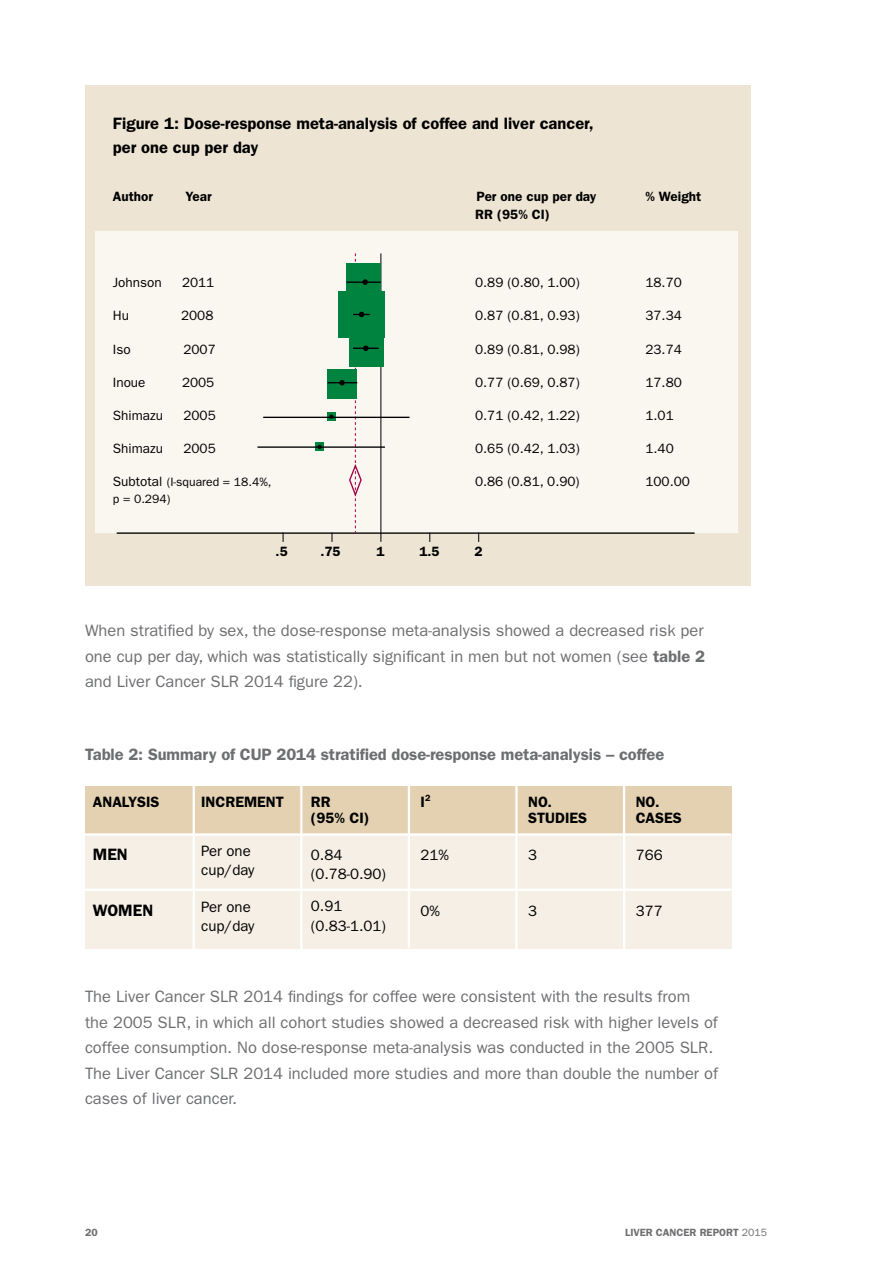
<style>
.page{position:relative;width:893px;height:1263px;background:#fff}
.page>*{position:absolute;margin:0;border:0;box-sizing:border-box;transform-origin:0 0}
.t1{font:16.5px/25.5px "ITC Franklin Gothic Std";color:#6d6e71;text-align:justify}
.t2{font:600 16.5px/24px "ITC Franklin Gothic Std";color:#000}
.t3{font:600 16.5px "ITC Franklin Gothic Std";letter-spacing:-.005em;color:#6d6e71}
.t4{font:15px/19.5px "ITC Franklin Gothic Std";color:#000}
.t5{font:600 15px/16.5px "ITC Franklin Gothic Std";color:#000}
.t6{font:13.5px "ITC Franklin Gothic Std";color:#000}
.t7{font:600 13.5px "ITC Franklin Gothic Std";color:#000}
.t8{font:12.15px "ITC Franklin Gothic Std";color:#000}
.t9{font:600 10.5px "ITC Franklin Gothic Std";color:#6d6e71}
.s1{font-size:13.5px}
.s2{font-weight:600}
.s3{font-weight:400}
</style>
<div class="page">
<div style="left:85px;top:85px;width:665px;height:500px;background:#eee4d3"></div>
<div style="left:95px;top:231px;width:643px;height:302px;background:#faf6f0"></div>
<hr style="left:117px;top:532px;width:578px;height:2px;background:#000">
<hr style="left:381px;top:253px;width:1px;height:289px;background:#000">
<div style="left:338px;top:291px;width:47px;height:47px;background:#00833e"></div>
<div style="left:349px;top:333px;width:34px;height:34px;background:#00833e"></div>
<div style="left:327px;top:412px;width:9px;height:9px;background:#00833e"></div>
<div style="left:347px;top:264px;width:34px;height:34px;background:#00833e"></div>
<hr style="left:263px;top:417px;width:146px;height:1px;background:#000">
<hr style="left:346px;top:281px;width:35px;height:2px;background:#000">
<svg style="left:328px;top:253px;width:51px;height:289px"></svg>
<div style="left:315px;top:443px;width:9px;height:8px;background:#00833e"></div>
<hr style="left:257px;top:446px;width:128px;height:2px;background:#000">
<svg style="left:317px;top:445px;width:5px;height:4px"></svg>
<div style="left:85px;top:829px;width:646px;height:119px;background:#f5efe5"></div>
<div style="left:85px;top:787px;width:646px;height:48px;background:#e3d1b1"></div>
<hr style="left:85px;top:833px;width:646px;height:3px;background:#fff">
<hr style="left:85px;top:889px;width:646px;height:2px;background:#fff">
<hr style="left:193px;top:784px;width:2px;height:171px;background:#fff">
<hr style="left:300px;top:784px;width:2px;height:171px;background:#fff">
<hr style="left:408px;top:784px;width:2px;height:164px;background:#fff">
<hr style="left:515px;top:784px;width:3px;height:167px;background:#fff">
<hr style="left:623px;top:784px;width:2px;height:171px;background:#fff">
<p class="t2" style="left:113px;top:112px;width:482px">Figure 1: Dose-response meta-analysis of coffee and liver cancer, per one cup per day</p>
<p class="t7" style="left:113px;top:189px;width:42px">Author</p>
<p class="t7" style="left:186px;top:189px;width:28px">Year</p>
<p class="t7" style="left:477px;top:189px;width:121px">Per one cup per day</p>
<p class="t7" style="left:645px;top:189px;width:57px">% Weight</p>
<p class="t7" style="left:475px;top:206px;width:76px">RR (95% CI)</p>
<p class="t6" style="left:113px;top:275px;width:50px">Johnson</p>
<p class="t6" style="left:182px;top:275px;width:34px">2011</p>
<p class="t6" style="left:475px;top:275px;width:106px">0.89 (0.80, 1.00)</p>
<p class="t6" style="left:645px;top:275px;width:38px">18.70</p>
<p class="t6" style="left:113px;top:308px;width:18px">Hu</p>
<p class="t6" style="left:181px;top:308px;width:34px">2008</p>
<p class="t6" style="left:475px;top:308px;width:106px">0.87 (0.81, 0.93)</p>
<p class="t6" style="left:645px;top:308px;width:38px">37.34</p>
<p class="t6" style="left:113px;top:341px;width:19px">Iso</p>
<p class="t6" style="left:183px;top:341px;width:34px">2007</p>
<p class="t6" style="left:475px;top:341px;width:106px">0.89 (0.81, 0.98)</p>
<p class="t6" style="left:645px;top:341px;width:38px">23.74</p>
<p class="t6" style="left:113px;top:374px;width:34px">Inoue</p>
<p class="t6" style="left:182px;top:374px;width:34px">2005</p>
<p class="t6" style="left:475px;top:374px;width:106px">0.77 (0.69, 0.87)</p>
<p class="t6" style="left:645px;top:374px;width:38px">17.80</p>
<p class="t6" style="left:113px;top:408px;width:52px">Shimazu</p>
<p class="t6" style="left:183px;top:408px;width:34px">2005</p>
<p class="t6" style="left:475px;top:408px;width:106px">0.71 (0.42, 1.22)</p>
<p class="t6" style="left:645px;top:408px;width:30px">1.01</p>
<p class="t6" style="left:113px;top:441px;width:52px">Shimazu</p>
<p class="t6" style="left:183px;top:441px;width:34px">2005</p>
<p class="t6" style="left:475px;top:441px;width:106px">0.65 (0.42, 1.03)</p>
<p class="t6" style="left:645px;top:441px;width:30px">1.40</p>
<p class="t8" style="left:113px;top:475px;width:160px"><span class="s1">Subtotal</span> (I-squared = 18.4%,</p>
<p class="t6" style="left:475px;top:474px;width:106px">0.86 (0.81, 0.90)</p>
<p class="t6" style="left:645px;top:474px;width:46px">100.00</p>
<p class="t8" style="left:113px;top:492px;width:59px">p = 0.294)</p>
<p class="t7" style="left:276px;top:543px;width:14px">.5</p>
<p class="t7" style="left:320px;top:543px;width:22px">.75</p>
<p class="t7" style="left:377px;top:543px;width:10px">1</p>
<p class="t7" style="left:419px;top:543px;width:22px">1.5</p>
<p class="t7" style="left:474px;top:543px;width:10px">2</p>
<p class="t1" style="left:85px;top:618px;width:622px">When stratified by sex, the dose-response meta-analysis showed a decreased risk per one cup per day, which was statistically significant in men but not women (see <span class="s2">table 2 </span>and Liver Cancer SLR 2014 figure 22).</p>
<p class="t3" style="left:85px;top:744px;width:581px">Table 2: Summary of CUP 2014 stratified dose-response meta-analysis – coffee</p>
<p class="t5" style="left:93px;top:793px;width:68px">ANALYSIS</p>
<p class="t5" style="left:421px;top:793px;width:11px">I<sup>2</sup></p>
<p class="t5" style="left:528px;top:793px;width:61px">NO.<br>STUDIES</p>
<p class="t4" style="left:528px;top:845px;width:10px">3</p>
<p class="t5" style="left:636px;top:793px;width:48px">NO.<br>CASES</p>
<p class="t4" style="left:636px;top:845px;width:28px">766</p>
<p class="t5" style="left:201px;top:793px;width:84px">INCREMENT</p>
<p class="t4" style="left:201px;top:841px;width:55px">Per one cup/day</p>
<p class="t4" style="left:201px;top:897px;width:55px">Per one cup/day</p>
<p class="t5" style="left:311px;top:793px;width:60px">RR<br>(95% CI)</p>
<p class="t4" style="left:311px;top:845px;width:77px">0.84 (0.78-0.90)</p>
<p class="t4" style="left:311px;top:897px;width:77px">0.91 (0.83-1.01)</p>
<p class="t2" style="left:93px;top:842px;width:36px">MEN</p>
<p class="t4" style="left:421px;top:845px;width:30px">21%</p>
<p class="t2" style="left:93px;top:898px;width:62px">WOMEN</p>
<p class="t4" style="left:528px;top:901px;width:10px">3</p>
<p class="t4" style="left:636px;top:901px;width:28px">377</p>
<p class="t4" style="left:421px;top:901px;width:21px">0%</p>
<p class="t1" style="left:85px;top:984px;width:634px;text-align:left">The Liver Cancer SLR 2014 findings for coffee were consistent with the results from<br>the 2005 SLR, in which all cohort studies showed a decreased risk with higher levels of coffee consumption. No dose-response meta-analysis was conducted in the 2005 SLR.<br>The Liver Cancer SLR 2014 included more studies and more than double the number of cases of liver cancer.</p>
<p class="t9" style="left:85px;top:1226px;width:14px">20</p>
<p class="t9" style="left:625px;top:1226px;width:143px">LIVER CANCER REPORT <span class="s3">2015</span></p>
</div>
